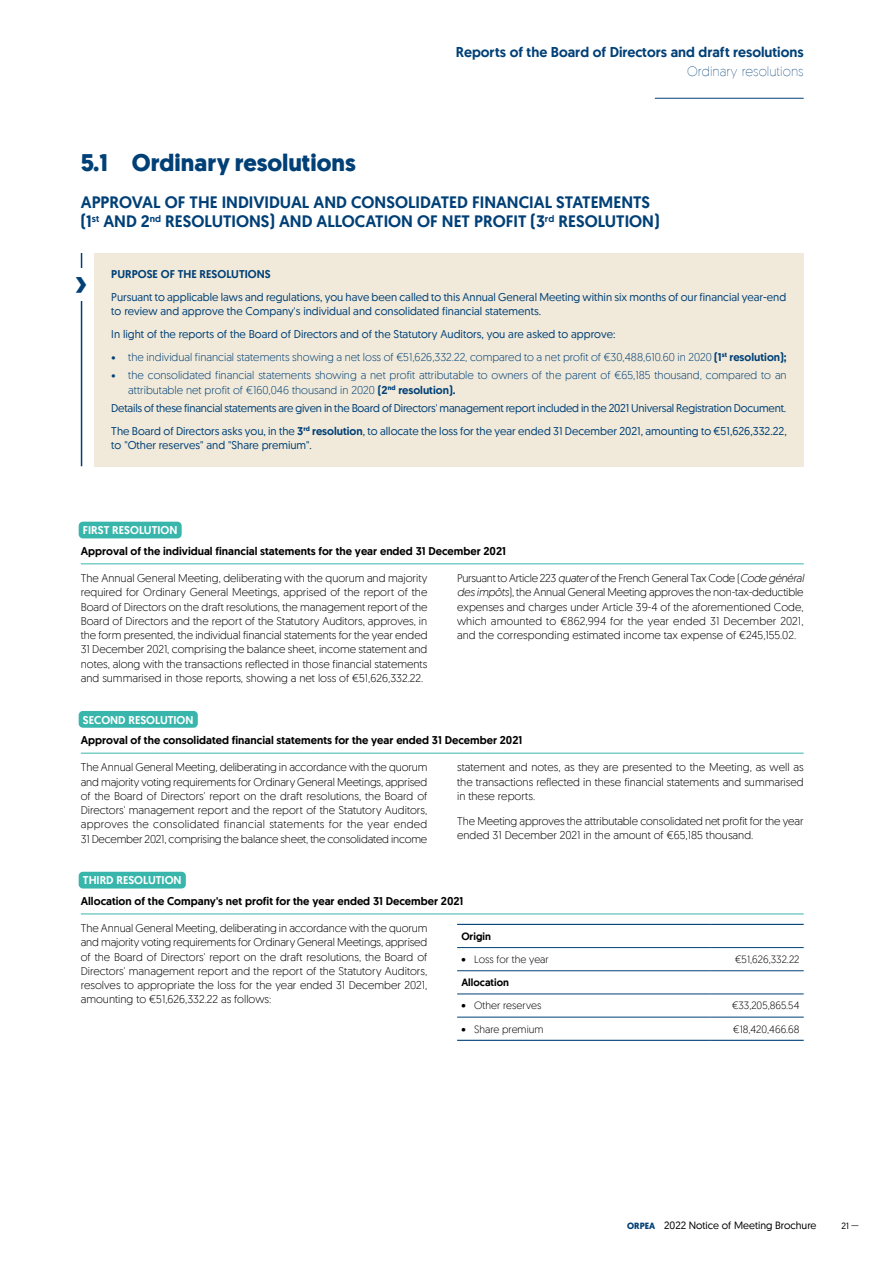
<style>
.page{position:relative;width:893px;height:1263px;background:#fff}
.page>*{position:absolute;margin:0;border:0;box-sizing:border-box;transform-origin:0 0}
.t1{font:500 42px "Geomanist";color:#004077}
.t2{font:700 24px "Geomanist";color:#004077}
.t3{font:500 16.5px/19.5px "Geomanist";color:#004077}
.t4{font:500 14.25px "Geomanist";color:#004077}
.t5{font:200 13.5px "Geomanist";color:#004077}
.t6{font:300 11.25px/14.2px "Geomanist";color:#000;text-align:justify}
.t7{font:11.25px/14.2px "Geomanist";color:#004077}
.t8{font:300 11.25px/22.8px "Geomanist";color:#004077}
.t9{font:500 11.25px "Geomanist";color:#000}
.t10{font:500 11.25px "Geomanist";color:#fff}
.t11{font:500 11.25px "Geomanist";color:#004077}
.t12{font:300 10.5px "Geomanist";color:#000}
.t13{font:10.5px "Geomanist";color:#000}
.t14{font:500 10.5px "Geomanist";color:#000}
.t15{font:9px "Geomanist";color:#000}
.s1{font-weight:400}
.s2{font-weight:500}
.s3{font-style:italic}
.s4{font-weight:700;font-size:9px;color:#004077}
</style>
<div class="page">
<hr style="left:655px;top:98px;width:149px;height:1px;background:#004077">
<div style="left:79px;top:522px;width:103px;height:16px;background:#38b6ab;border-radius:4px"></div>
<hr style="left:81px;top:563px;width:723px;height:1px;background:#38b6ab">
<div style="left:94px;top:253px;width:710px;height:213px;background:#f1eada"></div>
<hr style="left:81px;top:253px;width:1px;height:213px;background:#004077">
<div style="left:73px;top:268px;width:17px;height:33px;background:#fff"></div>
<div style="left:79px;top:711px;width:119px;height:17px;background:#38b6ab;border-radius:4px"></div>
<hr style="left:81px;top:753px;width:723px;height:1px;background:#38b6ab">
<div style="left:79px;top:872px;width:107px;height:16px;background:#38b6ab;border-radius:4px"></div>
<hr style="left:81px;top:913px;width:723px;height:1px;background:#38b6ab">
<hr style="left:457px;top:947px;width:253px;height:1px;background:#004077">
<hr style="left:710px;top:947px;width:94px;height:1px;background:#004077">
<hr style="left:457px;top:970px;width:253px;height:1px;background:#004077">
<hr style="left:710px;top:970px;width:94px;height:1px;background:#004077">
<hr style="left:457px;top:994px;width:253px;height:1px;background:#004077">
<hr style="left:710px;top:994px;width:94px;height:1px;background:#004077">
<hr style="left:457px;top:1017px;width:253px;height:1px;background:#004077">
<hr style="left:457px;top:1040px;width:253px;height:1px;background:#004077">
<hr style="left:710px;top:1017px;width:94px;height:1px;background:#004077">
<hr style="left:710px;top:1040px;width:94px;height:1px;background:#004077">
<hr style="left:457px;top:924px;width:253px;height:1px;background:#004077">
<hr style="left:710px;top:924px;width:94px;height:1px;background:#004077">
<p class="t4" style="left:456px;top:44px;width:349px">Reports of the Board of Directors and draft resolutions</p>
<p class="t5" style="left:687px;top:66px;width:118px">Ordinary resolutions</p>
<h2 class="t2" style="left:81px;top:151px;width:276px">5.1 Ordinary resolutions</h2>
<h3 class="t3" style="left:81px;top:192px;width:580px">APPROVAL OF THE INDIVIDUAL AND CONSOLIDATED FINANCIAL STATEMENTS (1<sup>st</sup> AND 2<sup>nd</sup> RESOLUTIONS) AND ALLOCATION OF NET PROFIT (3<sup>rd</sup> RESOLUTION)</h3>
<h1 class="t1" style="left:75px;top:257px;width:14px">›</h1>
<p class="t11" style="left:111px;top:268px;width:161px">PURPOSE OF THE RESOLUTIONS</p>
<p class="t7" style="left:111px;top:291px;width:676px">Pursuant to applicable laws and regulations, you have been called to this Annual General Meeting within six months of our financial year-end to review and approve the Company's individual and consolidated financial statements.</p>
<p class="t8" style="left:128px;top:323px;width:660px;text-indent:-17px"><span class="s1">In light of the reports of the Board of Directors and of the Statutory Auditors, you are asked to approve:<br></span>the individual financial statements showing a net loss of €51,626,332.22, compared to a net profit of €30,488,610.60 in 2020 <span class="s2">(1</span><sup>st</sup> <span class="s2">resolution);</span></p>
<p class="t8" style="left:128px;top:369px;width:660px;line-height:14.2px">the consolidated financial statements showing a net profit attributable to owners of the parent of €65,185 thousand, compared to an attributable net profit of €160,046 thousand in 2020 <span class="s2">(2</span><sup>nd</sup> <span class="s2">resolution).</span></p>
<p class="t7" style="left:111px;top:398px;width:677px;line-height:22.8px">Details of these financial statements are given in the Board of Directors' management report included in the 2021 Universal Registration Document.<br>The Board of Directors asks you, in the <span class="s2">3</span><sup>rd</sup> <span class="s2">resolution</span>, to allocate the loss for the year ended 31 December 2021, amounting to €51,626,332.22,</p>
<p class="t7" style="left:111px;top:439px;width:202px">to "Other reserves" and "Share premium".</p>
<p class="t10" style="left:83px;top:524px;width:96px">FIRST RESOLUTION</p>
<p class="t9" style="left:81px;top:545px;width:427px">Approval of the individual financial statements for the year ended 31 December 2021</p>
<p class="t6" style="left:81px;top:571px;width:348px">The Annual General Meeting, deliberating with the quorum and majority required for Ordinary General Meetings, apprised of the report of the Board of Directors on the draft resolutions, the management report of the Board of Directors and the report of the Statutory Auditors, approves, in the form presented, the individual financial statements for the year ended 31 December 2021, comprising the balance sheet, income statement and notes, along with the transactions reflected in those financial statements and summarised in those reports, showing a net loss of €51,626,332.22.</p>
<p class="t6" style="left:457px;top:571px;width:348px">Pursuant to Article 223 <span class="s3">quater</span> of the French General Tax Code (<span class="s3">Code général des impôts</span>), the Annual General Meeting approves the non-tax-deductible expenses and charges under Article 39-4 of the aforementioned Code, which amounted to €862,994 for the year ended 31 December 2021, and the corresponding estimated income tax expense of €245,155.02.</p>
<p class="t10" style="left:83px;top:714px;width:112px">SECOND RESOLUTION</p>
<p class="t9" style="left:81px;top:734px;width:443px">Approval of the consolidated financial statements for the year ended 31 December 2021</p>
<p class="t6" style="left:81px;top:760px;width:348px">The Annual General Meeting, deliberating in accordance with the quorum and majority voting requirements for Ordinary General Meetings, apprised of the Board of Directors' report on the draft resolutions, the Board of Directors' management report and the report of the Statutory Auditors, approves the consolidated financial statements for the year ended 31 December 2021, comprising the balance sheet, the consolidated income</p>
<p class="t6" style="left:457px;top:760px;width:348px">statement and notes, as they are presented to the Meeting, as well as the transactions reflected in these financial statements and summarised in these reports.</p>
<p class="t6" style="left:457px;top:814px;width:348px">The Meeting approves the attributable consolidated net profit for the year ended 31 December 2021 in the amount of €65,185 thousand.</p>
<p class="t10" style="left:83px;top:874px;width:100px">THIRD RESOLUTION</p>
<p class="t9" style="left:81px;top:895px;width:384px">Allocation of the Company's net profit for the year ended 31 December 2021</p>
<p class="t6" style="left:81px;top:921px;width:348px">The Annual General Meeting, deliberating in accordance with the quorum and majority voting requirements for Ordinary General Meetings, apprised of the Board of Directors' report on the draft resolutions, the Board of Directors' management report and the report of the Statutory Auditors, resolves to appropriate the loss for the year ended 31 December 2021, amounting to €51,626,332.22 as follows:</p>
<p class="t14" style="left:461px;top:931px;width:31px">Origin</p>
<p class="t12" style="left:461px;top:954px;width:89px">• Loss for the year</p>
<p class="t12" style="left:735px;top:954px;width:66px">€51,626,332.22</p>
<p class="t14" style="left:461px;top:977px;width:49px">Allocation</p>
<p class="t12" style="left:461px;top:1000px;width:81px">• Other reserves</p>
<p class="t12" style="left:732px;top:1000px;width:69px">€33,205,865.54</p>
<p class="t12" style="left:461px;top:1023px;width:84px">• Share premium</p>
<p class="t12" style="left:733px;top:1023px;width:68px">€18,420,466.68</p>
<p class="t13" style="left:627px;top:1221px;width:191px"><span class="s4">ORPEA</span> 2022 Notice of Meeting Brochure</p>
<p class="t15" style="left:841px;top:1220px;width:19px">21 —</p>
</div>
